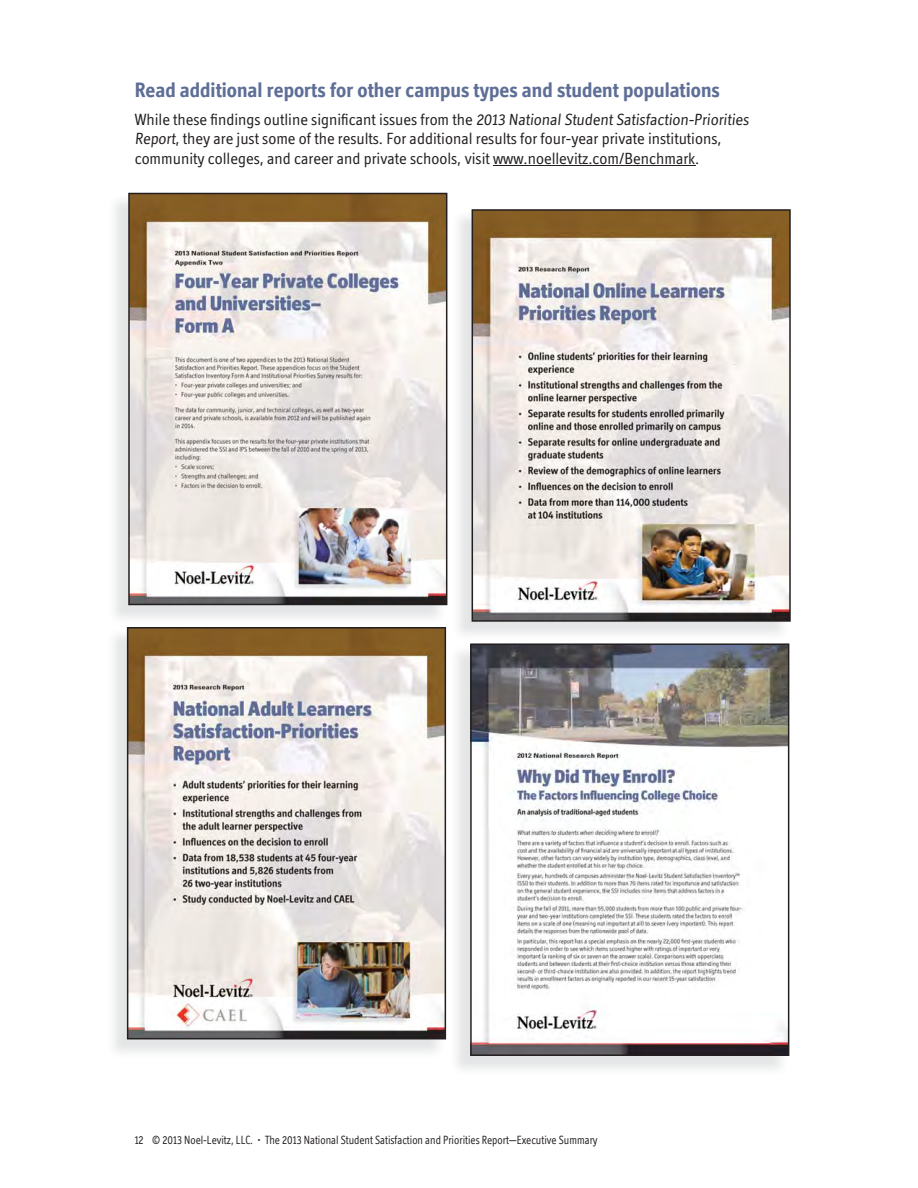
<style>
.page{position:relative;width:918px;height:1188px;background:#fff}
.page>*{position:absolute;margin:0;border:0;box-sizing:border-box;transform-origin:0 0}
.t1{font:700 21px "Officina Display ITC";color:#5e6e96}
.t2{font:16.35px/19.6px "Officina Display ITC";color:#231f20}
.t3{font:12px "Officina Display ITC";color:#231f20;scale:.9 1}
</style>
<div class="page">
<hr style="left:493px;top:165px;width:202px;height:1px;background:#231f20">
<svg style="left:128px;top:193px;width:319px;height:412px"></svg>
<img style="left:459px;top:211px;width:323px;height:424px">
<svg style="left:472px;top:209px;width:319px;height:413px"></svg>
<img style="left:114px;top:628px;width:330px;height:425px">
<svg style="left:127px;top:627px;width:319px;height:412px"></svg>
<svg style="left:470px;top:643px;width:319px;height:413px"></svg>
<p class="t1" style="left:135px;top:82px;width:587px">Read additional reports for other campus types and student populations</p>
<p class="t2" style="left:135px;top:111px;width:617px">While these findings outline significant issues from the 2013 National Student Satisfaction-Priorities<br>Report, they are just some of the results. For additional results for four-year private institutions, community colleges, and career and private schools, visit www.noellevitz.com/Benchmark.</p>
<p class="t3" style="left:135px;top:1135px;width:516px">12 © 2013 Noel-Levitz, LLC. • The 2013 National Student Satisfaction and Priorities Report—Executive Summary</p>
</div>
